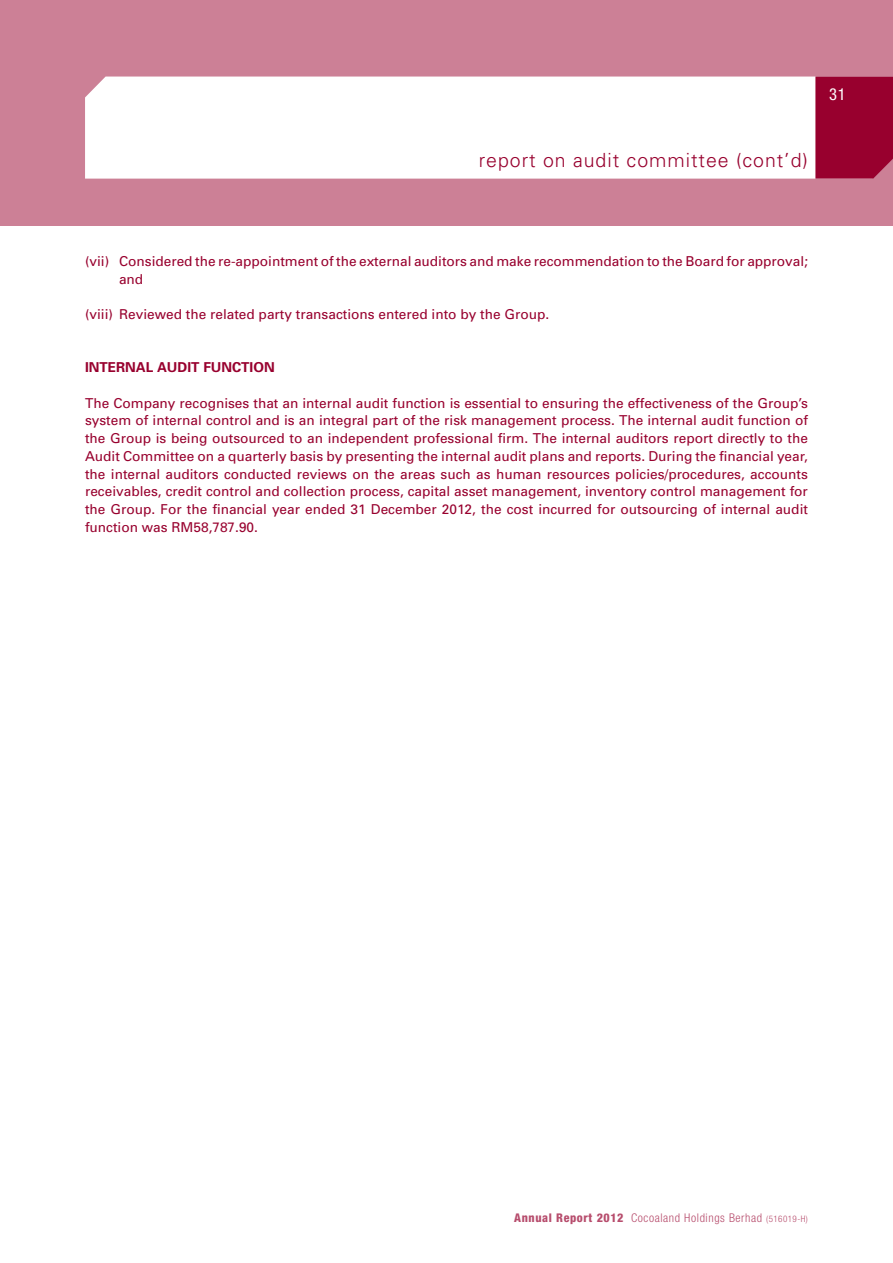
<style>
.page{position:relative;width:893px;height:1263px;background:#fff}
.page>*{position:absolute;margin:0;border:0;box-sizing:border-box;transform-origin:0 0}
.t1{font:300 19.5px "Univers";letter-spacing:.05em;color:#98002e}
.t2{font:condensed 16.5px "Helvetica Neue";color:#fff}
.t3{font:13.65px/17.7px "Univers";color:#98002e}
.t4{font:700 13.65px "Univers";color:#98002e}
.t5{font:300 condensed 12px "Helvetica Neue";letter-spacing:.05em;color:#b74d6d}
.s1{font-weight:800}
.s2{font-size:9px}
</style>
<div class="page">
<div style="left:0;top:0;width:893px;height:225px;background:#cc8096"></div>
<div style="left:85px;top:77px;width:730px;height:102px;background:#fff"></div>
<div style="left:815px;top:77px;width:78px;height:102px;background:#98002e"></div>
<h1 class="t1" style="left:479px;top:148px;width:331px">report on audit committee (cont’d)</h1>
<p class="t2" style="left:829px;top:85px;width:18px">31</p>
<p class="t3" style="left:119px;top:252px;width:690px;text-indent:-34px">(vii) Considered the re-appointment of the external auditors and make recommendation to the Board for approval; and</p>
<p class="t3" style="left:85px;top:305px;width:466px">(viii) Reviewed the related party transactions entered into by the Group.</p>
<p class="t4" style="left:85px;top:359px;width:191px">INTERNAL AUDIT FUNCTION</p>
<p class="t3" style="left:85px;top:394px;width:724px;text-align:justify">The Company recognises that an internal audit function is essential to ensuring the effectiveness of the Group’s system of internal control and is an integral part of the risk management process. The internal audit function of the Group is being outsourced to an independent professional firm. The internal auditors report directly to the Audit Committee on a quarterly basis by presenting the internal audit plans and reports. During the financial year, the internal auditors conducted reviews on the areas such as human resources policies/procedures, accounts receivables, credit control and collection process, capital asset management, inventory control management for the Group. For the financial year ended 31 December 2012, the cost incurred for outsourcing of internal audit function was RM58,787.90.</p>
<p class="t5" style="left:514px;top:1211px;width:295px"><span class="s1">Annual Report 2012</span> Cocoaland Holdings Berhad <span class="s2">(516019-H)</span></p>
</div>
